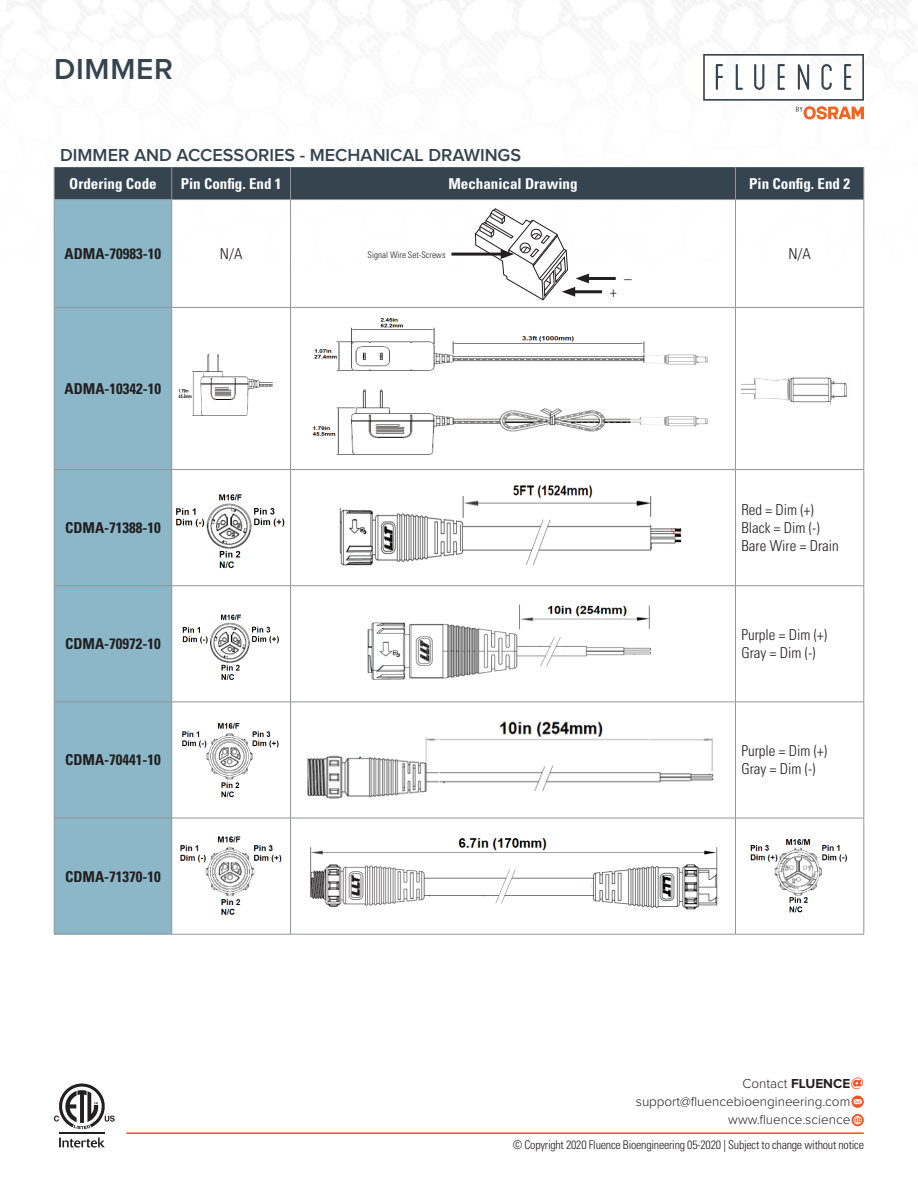
<style>
.page{position:relative;width:918px;height:1188px;background:#fff}
.page>*{position:absolute;margin:0;border:0;box-sizing:border-box;transform-origin:0 0}
.t1{font:600 30px "Proxima Nova";letter-spacing:.025em;color:#364450}
.t2{font:600 18px "Proxima Nova";color:#364450}
.t3{font:300 condensed 15px/18px "Univers LT Std";color:#231f20}
.t4{font:700 condensed 15px "Univers LT Std";color:#231f20}
.t5{font:700 condensed 15px "Univers LT Std";color:#fff}
.t6{font:300 13.5px "Proxima Nova";color:#231f20}
.t7{font:300 condensed 12px "Univers LT Std";letter-spacing:-.02em;color:#231f20}
.t8{font:300 condensed 9px "Univers LT Std";color:#231f20}
.s1{font-weight:700}
.s2{font-weight:900;font-size:16.5px;color:#f15122}
</style>
<div class="page">
<svg style="left:6px;top:0;width:906px;height:348px"></svg>
<svg style="left:492px;top:0;width:407px;height:17px"></svg>
<svg style="left:703px;top:54px;width:161px;height:66px"></svg>
<div style="left:55px;top:167px;width:809px;height:32px;background:#364450"></div>
<div style="left:55px;top:200px;width:116px;height:734px;background:#8bb7c8"></div>
<hr style="left:171px;top:167px;width:1px;height:32px;background:#939598">
<hr style="left:290px;top:167px;width:1px;height:32px;background:#939598">
<hr style="left:735px;top:167px;width:1px;height:32px;background:#939598">
<hr style="left:290px;top:200px;width:1px;height:107px;background:#939598">
<hr style="left:735px;top:200px;width:1px;height:107px;background:#939598">
<hr style="left:54px;top:307px;width:118px;height:1px;background:#939598">
<hr style="left:172px;top:307px;width:119px;height:1px;background:#939598">
<hr style="left:291px;top:307px;width:444px;height:1px;background:#939598">
<hr style="left:290px;top:308px;width:1px;height:161px;background:#939598">
<hr style="left:735px;top:307px;width:129px;height:1px;background:#939598">
<hr style="left:735px;top:308px;width:1px;height:161px;background:#939598">
<hr style="left:54px;top:469px;width:118px;height:1px;background:#939598">
<hr style="left:172px;top:469px;width:119px;height:1px;background:#939598">
<hr style="left:291px;top:469px;width:444px;height:1px;background:#939598">
<hr style="left:290px;top:470px;width:1px;height:116px;background:#939598">
<hr style="left:735px;top:469px;width:129px;height:1px;background:#939598">
<hr style="left:735px;top:470px;width:1px;height:116px;background:#939598">
<hr style="left:54px;top:585px;width:118px;height:1px;background:#939598">
<hr style="left:172px;top:585px;width:119px;height:1px;background:#939598">
<hr style="left:291px;top:585px;width:444px;height:1px;background:#939598">
<hr style="left:290px;top:586px;width:1px;height:116px;background:#939598">
<hr style="left:735px;top:585px;width:129px;height:1px;background:#939598">
<hr style="left:735px;top:586px;width:1px;height:116px;background:#939598">
<hr style="left:54px;top:702px;width:118px;height:1px;background:#939598">
<hr style="left:172px;top:702px;width:119px;height:1px;background:#939598">
<hr style="left:291px;top:702px;width:444px;height:1px;background:#939598">
<hr style="left:290px;top:702px;width:1px;height:116px;background:#939598">
<hr style="left:735px;top:702px;width:129px;height:1px;background:#939598">
<hr style="left:735px;top:702px;width:1px;height:116px;background:#939598">
<hr style="left:54px;top:818px;width:118px;height:1px;background:#939598">
<hr style="left:172px;top:818px;width:119px;height:1px;background:#939598">
<hr style="left:291px;top:818px;width:444px;height:1px;background:#939598">
<hr style="left:290px;top:818px;width:1px;height:116px;background:#939598">
<hr style="left:735px;top:818px;width:129px;height:1px;background:#939598">
<hr style="left:735px;top:818px;width:1px;height:116px;background:#939598">
<hr style="left:54px;top:167px;width:1px;height:32px;background:#939598">
<hr style="left:864px;top:167px;width:1px;height:32px;background:#939598">
<hr style="left:54px;top:199px;width:118px;height:1px;background:#939598">
<hr style="left:172px;top:199px;width:119px;height:1px;background:#939598">
<hr style="left:291px;top:199px;width:444px;height:1px;background:#939598">
<hr style="left:735px;top:199px;width:129px;height:1px;background:#939598">
<hr style="left:54px;top:200px;width:1px;height:107px;background:#939598">
<hr style="left:171px;top:200px;width:1px;height:107px;background:#939598">
<hr style="left:54px;top:308px;width:1px;height:161px;background:#939598">
<hr style="left:171px;top:308px;width:1px;height:161px;background:#939598">
<hr style="left:54px;top:470px;width:1px;height:116px;background:#939598">
<hr style="left:171px;top:470px;width:1px;height:116px;background:#939598">
<hr style="left:54px;top:586px;width:1px;height:116px;background:#939598">
<hr style="left:171px;top:586px;width:1px;height:116px;background:#939598">
<hr style="left:54px;top:702px;width:1px;height:116px;background:#939598">
<hr style="left:171px;top:702px;width:1px;height:116px;background:#939598">
<hr style="left:54px;top:818px;width:1px;height:116px;background:#939598">
<hr style="left:171px;top:818px;width:1px;height:116px;background:#939598">
<hr style="left:54px;top:934px;width:118px;height:1px;background:#939598">
<hr style="left:864px;top:200px;width:1px;height:107px;background:#939598">
<hr style="left:864px;top:308px;width:1px;height:161px;background:#939598">
<hr style="left:864px;top:470px;width:1px;height:116px;background:#939598">
<hr style="left:864px;top:586px;width:1px;height:116px;background:#939598">
<hr style="left:864px;top:702px;width:1px;height:116px;background:#939598">
<hr style="left:864px;top:818px;width:1px;height:116px;background:#939598">
<hr style="left:172px;top:934px;width:119px;height:1px;background:#939598">
<hr style="left:291px;top:934px;width:444px;height:1px;background:#939598">
<hr style="left:735px;top:934px;width:129px;height:1px;background:#939598">
<img style="left:178px;top:354px;width:95px;height:62px">
<img style="left:297px;top:313px;width:422px;height:142px">
<img style="left:741px;top:376px;width:107px;height:29px">
<img style="left:175px;top:494px;width:110px;height:74px">
<img style="left:339px;top:485px;width:343px;height:81px">
<img style="left:182px;top:614px;width:97px;height:66px">
<img style="left:367px;top:604px;width:284px;height:76px">
<img style="left:182px;top:723px;width:97px;height:75px">
<img style="left:307px;top:721px;width:407px;height:78px">
<img style="left:180px;top:836px;width:102px;height:79px">
<img style="left:310px;top:838px;width:408px;height:72px">
<img style="left:748px;top:839px;width:100px;height:74px">
<hr style="left:451px;top:253px;width:54px;height:3px;background:#231f20">
<hr style="left:571px;top:290px;width:31px;height:3px;background:#231f20">
<hr style="left:585px;top:277px;width:31px;height:3px;background:#231f20">
<svg style="left:474px;top:207px;width:115px;height:94px"></svg>
<hr style="left:59px;top:1133px;width:46px;height:1px;background:#231f20">
<svg style="left:59px;top:1138px;width:46px;height:10px"></svg>
<svg style="left:54px;top:1084px;width:61px;height:45px"></svg>
<svg style="left:852px;top:1096px;width:12px;height:12px"></svg>
<svg style="left:852px;top:1114px;width:12px;height:12px"></svg>
<hr style="left:126px;top:1132px;width:738px;height:2px;background:#f15122">
<h1 class="t1" style="left:54px;top:52px;width:121px">DIMMER</h1>
<p class="t2" style="left:60px;top:145px;width:463px">DIMMER AND ACCESSORIES - MECHANICAL DRAWINGS</p>
<p class="t5" style="left:69px;top:174px;width:89px">Ordering Code</p>
<p class="t5" style="left:181px;top:174px;width:102px">Pin Config. End 1</p>
<p class="t5" style="left:448px;top:174px;width:131px">Mechanical Drawing</p>
<p class="t5" style="left:749px;top:174px;width:102px">Pin Config. End 2</p>
<p class="t4" style="left:65px;top:244px;width:98px">ADMA-70983-10</p>
<p class="t3" style="left:220px;top:245px;width:24px">N/A</p>
<p class="t3" style="left:788px;top:245px;width:24px">N/A</p>
<p class="t8" style="left:368px;top:249px;width:79px">Signal Wire Set-Screws</p>
<p class="t3" style="left:624px;top:269px;width:9px">–</p>
<p class="t4" style="left:65px;top:379px;width:98px">ADMA-10342-10</p>
<p class="t4" style="left:65px;top:519px;width:97px">CDMA-71388-10</p>
<p class="t3" style="left:610px;top:282px;width:8px">+</p>
<p class="t3" style="left:741px;top:501px;width:99px">Red = Dim (+)<br>Black = Dim (-)<br>Bare Wire = Drain</p>
<p class="t4" style="left:65px;top:635px;width:97px">CDMA-70972-10</p>
<p class="t3" style="left:741px;top:626px;width:87px">Purple = Dim (+)<br>Gray = Dim (-)</p>
<p class="t4" style="left:65px;top:751px;width:97px">CDMA-70441-10</p>
<p class="t3" style="left:741px;top:742px;width:87px">Purple = Dim (+)<br>Gray = Dim (-)</p>
<p class="t4" style="left:65px;top:867px;width:97px">CDMA-71370-10</p>
<p class="t6" style="left:742px;top:1076px;width:123px">Contact <span class="s1">FLUENCE</span><span class="s2">@</span></p>
<p class="t6" style="left:636px;top:1094px;width:216px">support@fluencebioengineering.com</p>
<p class="t6" style="left:728px;top:1112px;width:124px">www.fluence.science</p>
<p class="t7" style="left:513px;top:1137px;width:353px">© Copyright 2020 Fluence Bioengineering 05-2020 | Subject to change without notice</p>
</div>
